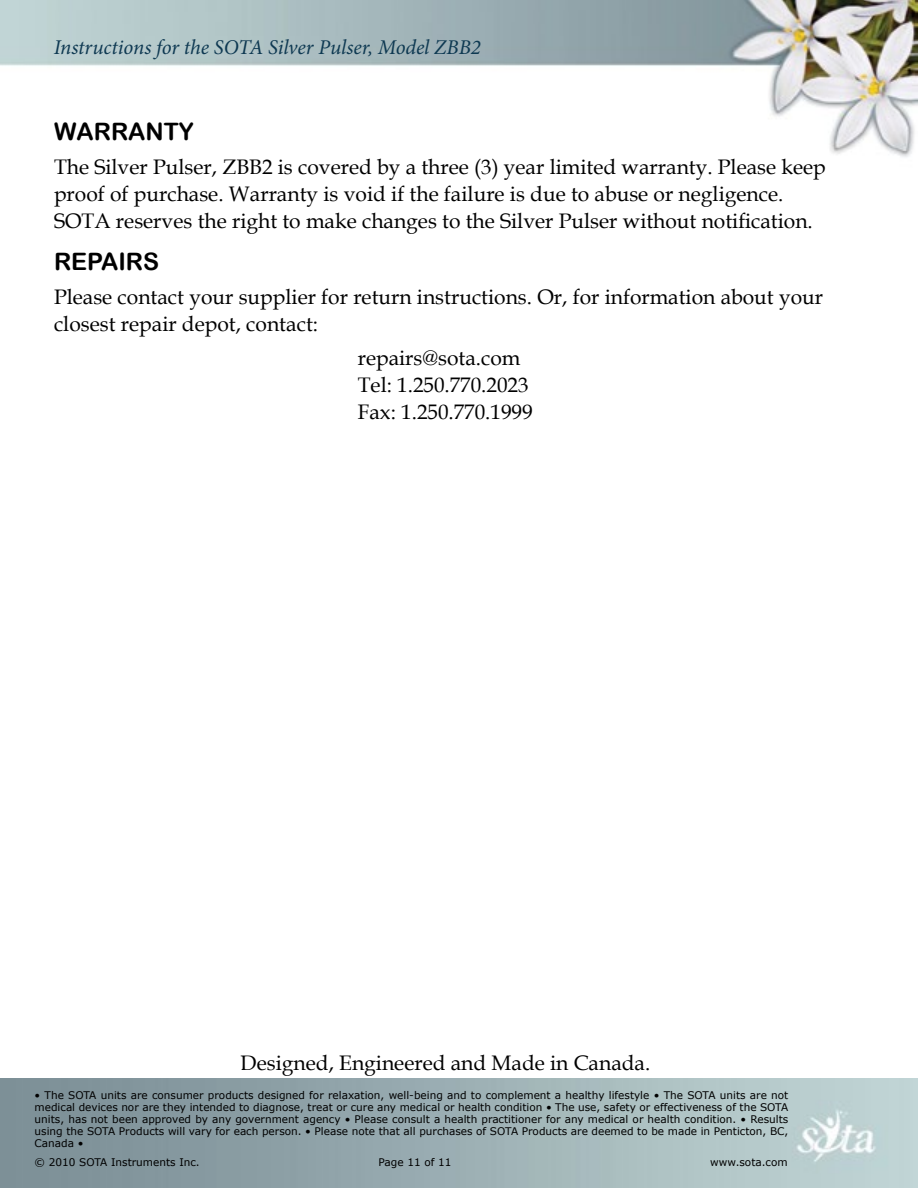
<style>
.page{position:relative;width:918px;height:1188px;background:#fff}
.page>*{position:absolute;margin:0;border:0;box-sizing:border-box;transform-origin:0 0}
.t1{font:24px "Arial Rounded MT Bold";color:#000}
.t2{font:21px/27px "Book Antiqua";color:#000}
.t3{font:italic 21px "Minion Pro";letter-spacing:-.005em;color:#0e3952}
.t4{font:10.5px/12px "Verdana";color:#000;text-align:justify}
</style>
<div class="page">
<img style="left:0;top:0;width:918px;height:157px">
<img style="left:0;top:1079px;width:918px;height:109px">
<h2 class="t3" style="left:54px;top:33px;width:428px">Instructions for the SOTA Silver Pulser, Model ZBB2</h2>
<h1 class="t1" style="left:54px;top:118px;width:141px">WARRANTY</h1>
<p class="t2" style="left:54px;top:153px;width:773px">The Silver Pulser, ZBB2 is covered by a three (3) year limited warranty. Please keep proof of purchase. Warranty is void if the failure is due to abuse or negligence.<br>SOTA reserves the right to make changes to the Silver Pulser without notification.</p>
<h1 class="t1" style="left:54px;top:248px;width:107px">REPAI RS</h1>
<h2 class="t2" style="left:54px;top:283px;width:771px">Please contact your supplier for return instructions. Or, for information about your closest repair depot, contact:</h2>
<h2 class="t2" style="left:358px;top:344px;width:176px">repairs@sota.com<br>Tel: 1.250.770.2023<br>Fax: 1.250.770.1999</h2>
<h2 class="t2" style="left:241px;top:1048px;width:411px">Designed, Engineered and Made in Canada.</h2>
<p class="t4" style="left:35px;top:1089px;width:755px">• The SOTA units are consumer products designed for relaxation, well-being and to complement a healthy lifestyle • The SOTA units are not medical devices nor are they intended to diagnose, treat or cure any medical or health condition • The use, safety or effectiveness of the SOTA units, has not been approved by any government agency • Please consult a health practitioner for any medical or health condition. • Results using the SOTA Products will vary for each person. • Please note that all purchases of SOTA Products are deemed to be made in Penticton, BC, Canada •</p>
<p class="t4" style="left:35px;top:1155px;width:167px">© 2010 SOTA Instruments Inc.</p>
<p class="t4" style="left:379px;top:1155px;width:74px">Page 11 of 11</p>
<p class="t4" style="left:710px;top:1155px;width:79px">www.sota.com</p>
</div>
